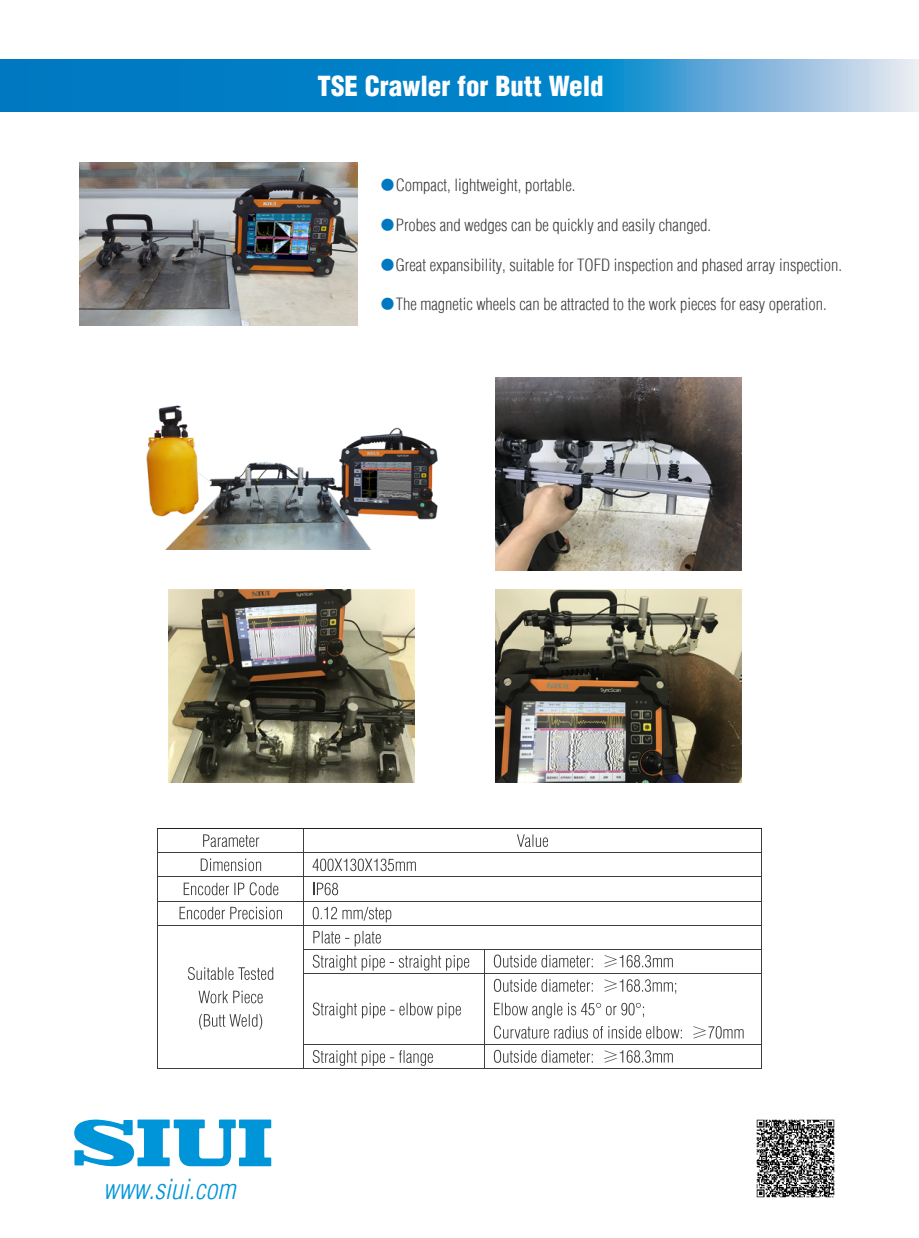
<style>
.page{position:relative;width:919px;height:1238px;background:#fff}
.page>*{position:absolute;margin:0;border:0;box-sizing:border-box;transform-origin:0 0}
.t1{font:900 condensed 27px "Helvetica LT";color:#fff}
.t2{font:italic 300 condensed 27px "Helvetica LT";color:#0095d9}
.t3{font:300 condensed 16.5px "Helvetica LT";color:#3e3e3f}
.s1{font-family:"Adobe Song Std";font-stretch:normal;color:#0078c0}
</style>
<div class="page">
<svg style="left:1px;top:59px;width:917px;height:52px;background:#2b92ce"></svg>
<img style="left:756px;top:1119px;width:78px;height:78px">
<svg style="left:74px;top:1119px;width:197px;height:47px"></svg>
<img style="left:146px;top:405px;width:292px;height:144px">
<img style="left:495px;top:589px;width:246px;height:193px">
<img style="left:168px;top:589px;width:246px;height:193px">
<img style="left:495px;top:377px;width:246px;height:193px">
<svg style="left:203px;top:834px;width:56px;height:13px"></svg>
<svg style="left:517px;top:834px;width:31px;height:13px"></svg>
<hr style="left:158px;top:828px;width:145px;height:1px;background:#231f20">
<hr style="left:304px;top:828px;width:457px;height:1px;background:#231f20">
<svg style="left:201px;top:858px;width:60px;height:13px"></svg>
<svg style="left:312px;top:858px;width:104px;height:13px"></svg>
<hr style="left:158px;top:852px;width:145px;height:1px;background:#3e3e3f">
<hr style="left:304px;top:852px;width:457px;height:1px;background:#3e3e3f">
<svg style="left:184px;top:882px;width:94px;height:13px"></svg>
<svg style="left:313px;top:882px;width:25px;height:13px"></svg>
<hr style="left:158px;top:876px;width:145px;height:1px;background:#3e3e3f">
<hr style="left:304px;top:876px;width:457px;height:1px;background:#3e3e3f">
<svg style="left:179px;top:906px;width:103px;height:13px"></svg>
<svg style="left:312px;top:906px;width:79px;height:16px"></svg>
<hr style="left:158px;top:900px;width:145px;height:1px;background:#3e3e3f">
<hr style="left:304px;top:900px;width:457px;height:1px;background:#3e3e3f">
<svg style="left:188px;top:967px;width:85px;height:12px"></svg>
<svg style="left:198px;top:990px;width:65px;height:13px"></svg>
<svg style="left:199px;top:1013px;width:63px;height:16px"></svg>
<svg style="left:313px;top:930px;width:68px;height:16px"></svg>
<hr style="left:158px;top:924px;width:145px;height:1px;background:#3e3e3f">
<hr style="left:304px;top:924px;width:457px;height:1px;background:#3e3e3f">
<svg style="left:313px;top:954px;width:156px;height:16px"></svg>
<svg style="left:494px;top:954px;width:99px;height:13px"></svg>
<svg style="left:604px;top:955px;width:68px;height:12px"></svg>
<hr style="left:304px;top:948px;width:180px;height:1px;background:#3e3e3f">
<hr style="left:485px;top:948px;width:276px;height:1px;background:#3e3e3f">
<svg style="left:313px;top:1002px;width:148px;height:16px"></svg>
<svg style="left:494px;top:978px;width:99px;height:13px"></svg>
<svg style="left:604px;top:979px;width:72px;height:14px"></svg>
<svg style="left:494px;top:1002px;width:150px;height:16px"></svg>
<svg style="left:494px;top:1025px;width:188px;height:13px"></svg>
<svg style="left:693px;top:1026px;width:50px;height:12px"></svg>
<svg style="left:157px;top:828px;width:1px;height:145px"></svg>
<svg style="left:303px;top:828px;width:1px;height:145px"></svg>
<hr style="left:304px;top:973px;width:180px;height:1px;background:#3e3e3f">
<svg style="left:484px;top:949px;width:1px;height:24px"></svg>
<hr style="left:485px;top:973px;width:276px;height:1px;background:#3e3e3f">
<svg style="left:761px;top:828px;width:1px;height:145px"></svg>
<hr style="left:157px;top:973px;width:1px;height:71px;background:#3e3e3f">
<hr style="left:303px;top:973px;width:1px;height:71px;background:#3e3e3f">
<hr style="left:484px;top:973px;width:1px;height:71px;background:#3e3e3f">
<hr style="left:761px;top:973px;width:1px;height:71px;background:#3e3e3f">
<svg style="left:313px;top:1050px;width:120px;height:15px"></svg>
<svg style="left:494px;top:1049px;width:99px;height:13px"></svg>
<svg style="left:604px;top:1050px;width:68px;height:12px"></svg>
<hr style="left:304px;top:1044px;width:180px;height:1px;background:#3e3e3f">
<hr style="left:485px;top:1044px;width:276px;height:1px;background:#3e3e3f">
<svg style="left:157px;top:1044px;width:1px;height:25px"></svg>
<hr style="left:158px;top:1068px;width:145px;height:1px;background:#3e3e3f">
<svg style="left:303px;top:1044px;width:1px;height:25px"></svg>
<hr style="left:304px;top:1068px;width:180px;height:1px;background:#3e3e3f">
<svg style="left:484px;top:1044px;width:1px;height:25px"></svg>
<hr style="left:485px;top:1068px;width:276px;height:1px;background:#3e3e3f">
<svg style="left:761px;top:1044px;width:1px;height:25px"></svg>
<img style="left:80px;top:162px;width:278px;height:164px">
<h1 class="t1" style="left:317px;top:69px;width:288px">TSE Crawler for Butt Weld</h1>
<p class="t3" style="left:379px;top:175px;width:197px"><span class="s1">●</span>Compact, lightweight, portable.</p>
<p class="t3" style="left:379px;top:215px;width:333px"><span class="s1">●</span>Probes and wedges can be quickly and easily changed.</p>
<p class="t3" style="left:379px;top:254px;width:464px"><span class="s1">●</span>Great expansibility, suitable for TOFD inspection and phased array inspection.</p>
<p class="t3" style="left:379px;top:294px;width:449px"><span class="s1">●</span>The magnetic wheels can be attracted to the work pieces for easy operation.</p>
<h1 class="t2" style="left:103px;top:1172px;width:134px">www.siui.com</h1>
</div>
